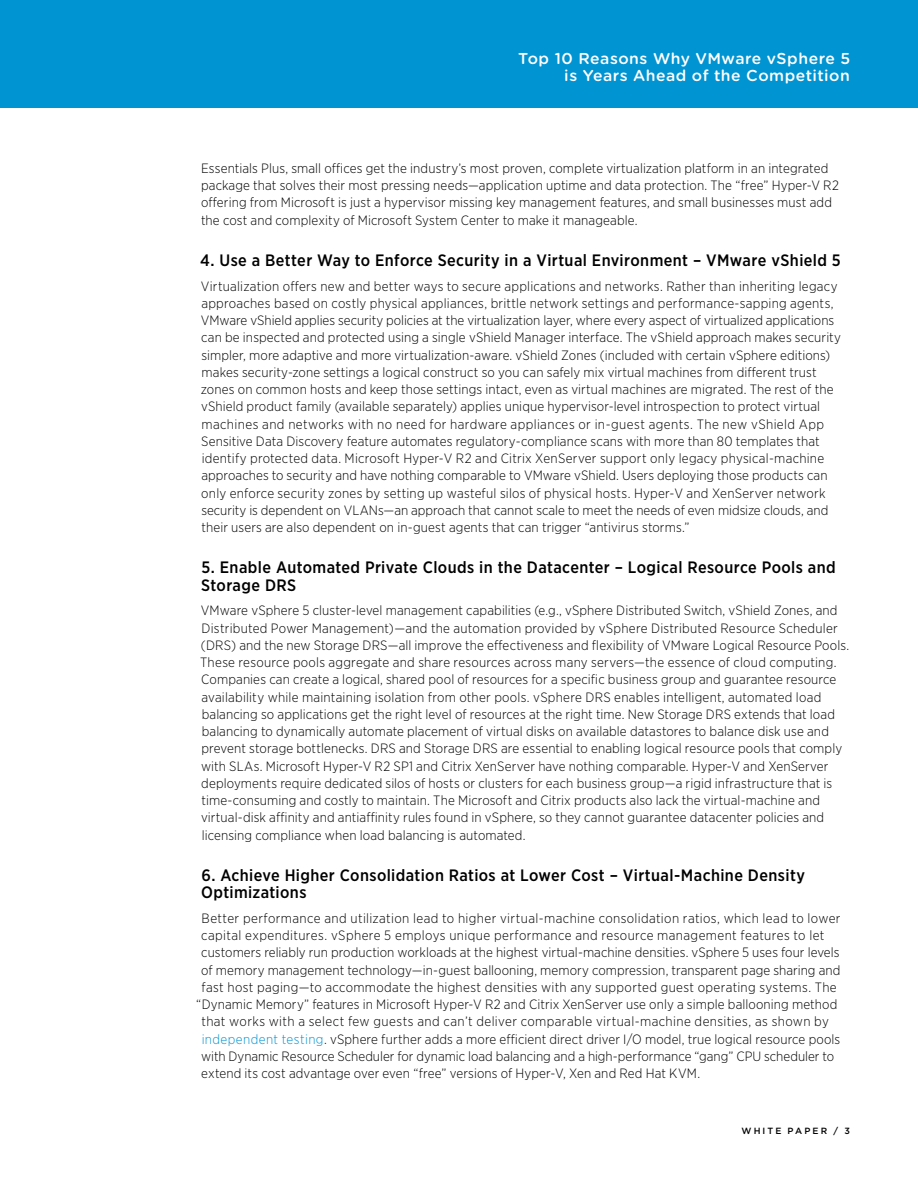
<style>
.page{position:relative;width:918px;height:1188px;background:#fff}
.page>*{position:absolute;margin:0;border:0;box-sizing:border-box;transform-origin:0 0}
.t1{font:500 16.5px/17.2px "Gotham Narrow";letter-spacing:.025em;color:#000}
.t2{font:500 15.75px/17.2px "Gotham Rounded";letter-spacing:.03em;color:#fff;text-align:right}
.t3{font:300 13.5px/17.2px "Gotham Narrow";letter-spacing:.01em;color:#000}
.t4{font:300 13.5px "Gotham Narrow";letter-spacing:.03em;color:#000}
.t5{font:500 9px "Gotham";color:#000}
.s1{color:#0194d3}
</style>
<div class="page">
<div style="left:0;top:0;width:918px;height:108px;background:#0194d3"></div>
<p class="t2" style="left:518px;top:49px;width:334px">Top 10 Reasons Why VMware vSphere 5 is Years Ahead of the Competition</p>
<p class="t3" style="left:201px;top:159px;width:639px">Essentials Plus, small offices get the industry’s most proven, complete virtualization platform in an integrated package that solves their most pressing needs—application uptime and data protection. The “free” Hyper-V R2 offering from Microsoft is just a hypervisor missing key management features, and small businesses must add the cost and complexity of Microsoft System Center to make it manageable.</p>
<p class="t1" style="left:200px;top:251px;width:642px">4. Use a Better Way to Enforce Security in a Virtual Environment – VMware vShield 5</p>
<p class="t3" style="left:201px;top:277px;width:642px">Virtualization offers new and better ways to secure applications and networks. Rather than inheriting legacy approaches based on costly physical appliances, brittle network settings and performance-sapping agents, VMware vShield applies security policies at the virtualization layer, where every aspect of virtualized applications can be inspected and protected using a single vShield Manager interface. The vShield approach makes security simpler, more adaptive and more virtualization-aware. vShield Zones (included with certain vSphere editions) makes security-zone settings a logical construct so you can safely mix virtual machines from different trust zones on common hosts and keep those settings intact, even as virtual machines are migrated. The rest of the vShield product family (available separately) applies unique hypervisor-level introspection to protect virtual machines and networks with no need for hardware appliances or in-guest agents. The new vShield App Sensitive Data Discovery feature automates regulatory-compliance scans with more than 80 templates that identify protected data. Microsoft Hyper-V R2 and Citrix XenServer support only legacy physical-machine approaches to security and have nothing comparable to VMware vShield. Users deploying those products can only enforce security zones by setting up wasteful silos of physical hosts. Hyper-V and XenServer network security is dependent on VLANs—an approach that cannot scale to meet the needs of even midsize clouds, and their users are also dependent on in-guest agents that can trigger “antivirus storms.”</p>
<p class="t1" style="left:201px;top:559px;width:636px">5. Enable Automated Private Clouds in the Datacenter – Logical Resource Pools and<br>Storage DRS</p>
<p class="t3" style="left:200px;top:602px;width:651px">VMware vSphere 5 cluster-level management capabilities (e.g., vSphere Distributed Switch, vShield Zones, and Distributed Power Management)—and the automation provided by vSphere Distributed Resource Scheduler (DRS) and the new Storage DRS—all improve the effectiveness and flexibility of VMware Logical Resource Pools.<br>These resource pools aggregate and share resources across many servers—the essence of cloud computing.<br>Companies can create a logical, shared pool of resources for a specific business group and guarantee resource availability while maintaining isolation from other pools. vSphere DRS enables intelligent, automated load balancing so applications get the right level of resources at the right time. New Storage DRS extends that load balancing to dynamically automate placement of virtual disks on available datastores to balance disk use and prevent storage bottlenecks. DRS and Storage DRS are essential to enabling logical resource pools that comply with SLAs. Microsoft Hyper-V R2 SP1 and Citrix XenServer have nothing comparable. Hyper-V and XenServer deployments require dedicated silos of hosts or clusters for each business group—a rigid infrastructure that is time-consuming and costly to maintain. The Microsoft and Citrix products also lack the virtual-machine and virtual-disk affinity and antiaffinity rules found in vSphere, so they cannot guarantee datacenter policies and licensing compliance when load balancing is automated.</p>
<p class="t1" style="left:201px;top:866px;width:605px">6. Achieve Higher Consolidation Ratios at Lower Cost – Virtual-Machine Density<br>Optimizations</p>
<p class="t3" style="left:202px;top:909px;width:641px">Better performance and utilization lead to higher virtual-machine consolidation ratios, which lead to lower</p>
<p class="t4" style="left:201px;top:927px;width:625px">capital expenditures. vSphere 5 employs unique performance and resource management features to let</p>
<p class="t3" style="left:201px;top:944px;width:640px">customers reliably run production workloads at the highest virtual-machine densities. vSphere 5 uses four levels</p>
<p class="t3" style="left:201px;top:961px;width:641px">of memory management technology—in-guest ballooning, memory compression, transparent page sharing and</p>
<p class="t3" style="left:201px;top:978px;width:637px">fast host paging—to accommodate the highest densities with any supported guest operating systems. The</p>
<p class="t3" style="left:196px;top:995px;width:643px">“Dynamic Memory” features in Microsoft Hyper-V R2 and Citrix XenServer use only a simple ballooning method</p>
<p class="t4" style="left:201px;top:1013px;width:629px">that works with a select few guests and can’t deliver comparable virtual-machine densities, as shown by</p>
<p class="t3" style="left:202px;top:1030px;width:640px"><span class="s1">independent testing</span>. vSphere further adds a more efficient direct driver I/O model, true logical resource pools</p>
<p class="t3" style="left:201px;top:1047px;width:635px">with Dynamic Resource Scheduler for dynamic load balancing and a high-performance “gang” CPU scheduler to</p>
<p class="t3" style="left:201px;top:1064px;width:500px">extend its cost advantage over even “free” versions of Hyper-V, Xen and Red Hat KVM.</p>
<p class="t5" style="left:742px;top:1125px;width:9px">WHITE</p>
<p class="t5" style="left:788px;top:1125px;width:64px">PAPER / 3</p>
</div>
